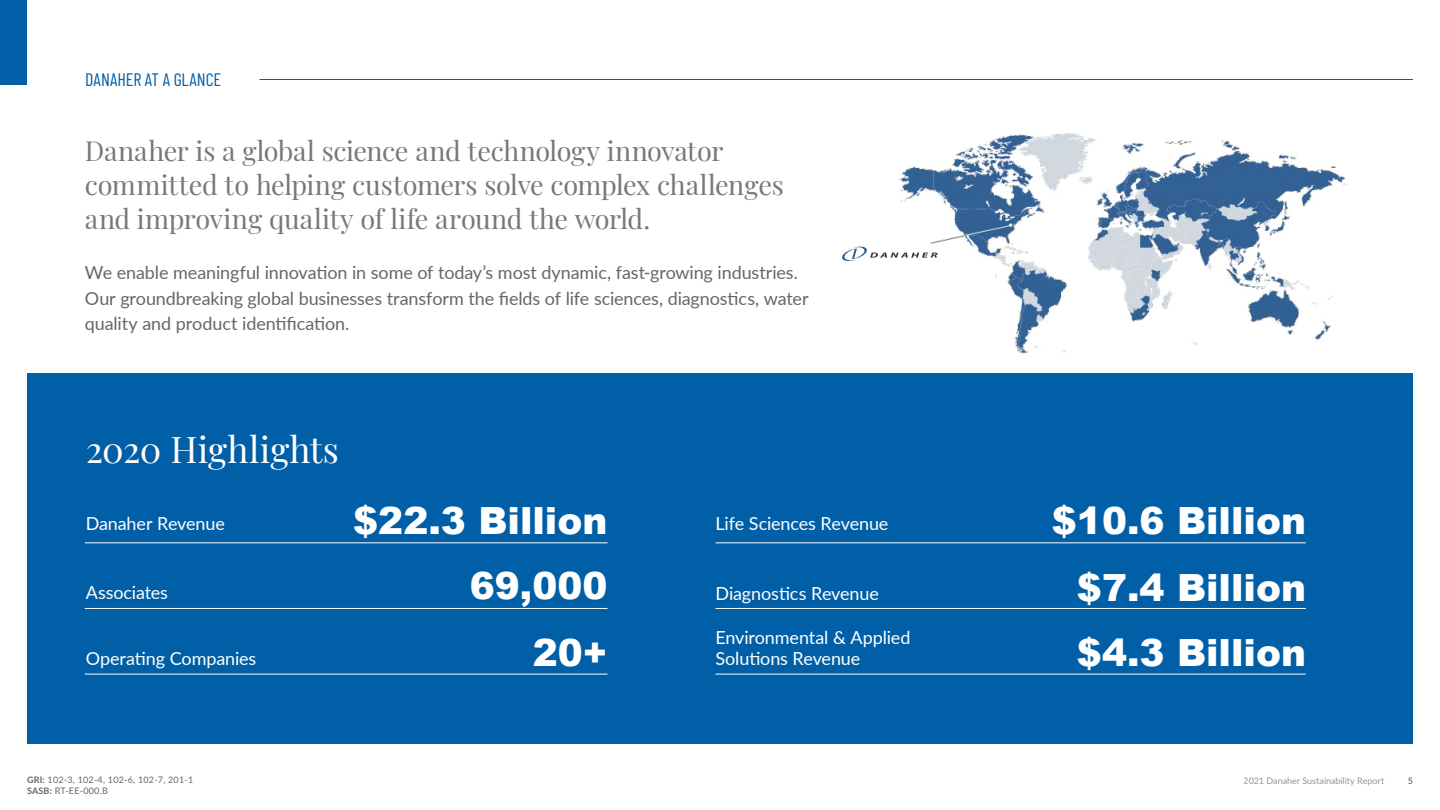
<style>
.page{position:relative;width:1440px;height:810px;background:#fff}
.page>*{position:absolute;margin:0;border:0;box-sizing:border-box;transform-origin:0 0}
.t1{font:900 37.5px/66.2px "Arial";color:#fff;text-align:justify}
.t2{font:36px "Playfair Display";color:#fff}
.t3{font:27px/33.8px "Playfair Display";letter-spacing:-.01em;color:#75787c}
.t4{font:18px/25.5px "Lato";letter-spacing:-.005em;color:#666}
.t5{font:18px/21.6px "Lato";letter-spacing:-.005em;color:#fff}
.t6{font:18px "Barlow Condensed";color:#005fa7}
.t7{font:9px/10.8px "Lato";letter-spacing:.025em;color:#666}
.t8{font:9px "Lato";color:#666}
.t9{font:700 9px "Lato";color:#75787c}
.s1{font-weight:700}
</style>
<div class="page">
<div style="left:27px;top:374px;width:1386px;height:370px;background:#005fa7"></div>
<hr style="left:85px;top:542px;width:523px;height:1px;background:#fff">
<hr style="left:716px;top:542px;width:590px;height:1px;background:#fff">
<hr style="left:85px;top:608px;width:523px;height:1px;background:#fff">
<hr style="left:716px;top:608px;width:590px;height:1px;background:#fff">
<hr style="left:85px;top:674px;width:523px;height:1px;background:#fff">
<hr style="left:716px;top:674px;width:590px;height:1px;background:#fff">
<div style="left:0;top:0;width:27px;height:85px;background:#005fa7"></div>
<hr style="left:260px;top:79px;width:1153px;height:1px;background:#005fa7">
<img style="left:899px;top:134px;width:448px;height:220px">
<svg style="left:842px;top:246px;width:96px;height:15px"></svg>
<p class="t6" style="left:85px;top:66px;width:138px">DANAHER AT A GLANCE</p>
<h3 class="t3" style="left:85px;top:132px;width:700px">Danaher is a global science and technology innovator committed to helping customers solve complex challenges and improving quality of life around the world.</h3>
<p class="t4" style="left:85px;top:259px;width:725px">We enable meaningful innovation in some of today’s most dynamic, fast-growing industries.<br>Our groundbreaking global businesses transform the fields of life sciences, diagnostics, water quality and product identification.</p>
<h2 class="t2" style="left:86px;top:422px;width:255px">2020 Highlights</h2>
<h1 class="t1" style="left:353px;top:486px;width:256px">$22.3 Billion</h1>
<h1 class="t1" style="left:1077px;top:486px;width:231px;text-indent:-25px">$10.6 Billion $7.4 Billion $4.3 Billion</h1>
<p class="t5" style="left:86px;top:512px;width:141px">Danaher Revenue</p>
<p class="t5" style="left:715px;top:512px;width:174px">Life Sciences Revenue</p>
<h1 class="t1" style="left:470px;top:551px;width:139px;line-height:66.9px;text-align:right">69,000<br>20+</h1>
<p class="t5" style="left:86px;top:580px;width:84px">Associates</p>
<p class="t5" style="left:715px;top:582px;width:165px">Diagnostics Revenue</p>
<p class="t5" style="left:715px;top:626px;width:196px">Environmental &amp; Applied<br>Solutions Revenue</p>
<p class="t5" style="left:86px;top:647px;width:172px">Operating Companies</p>
<p class="t7" style="left:27px;top:774px;width:168px"><span class="s1">GRI:</span> 102-3, 102-4, 102-6, 102-7, 201-1<br><span class="s1">SASB:</span> RT-EE-000.B</p>
<p class="t8" style="left:1244px;top:774px;width:142px">2021 Danaher Sustainability Report</p>
<p class="t9" style="left:1408px;top:774px;width:7px">5</p>
</div>
